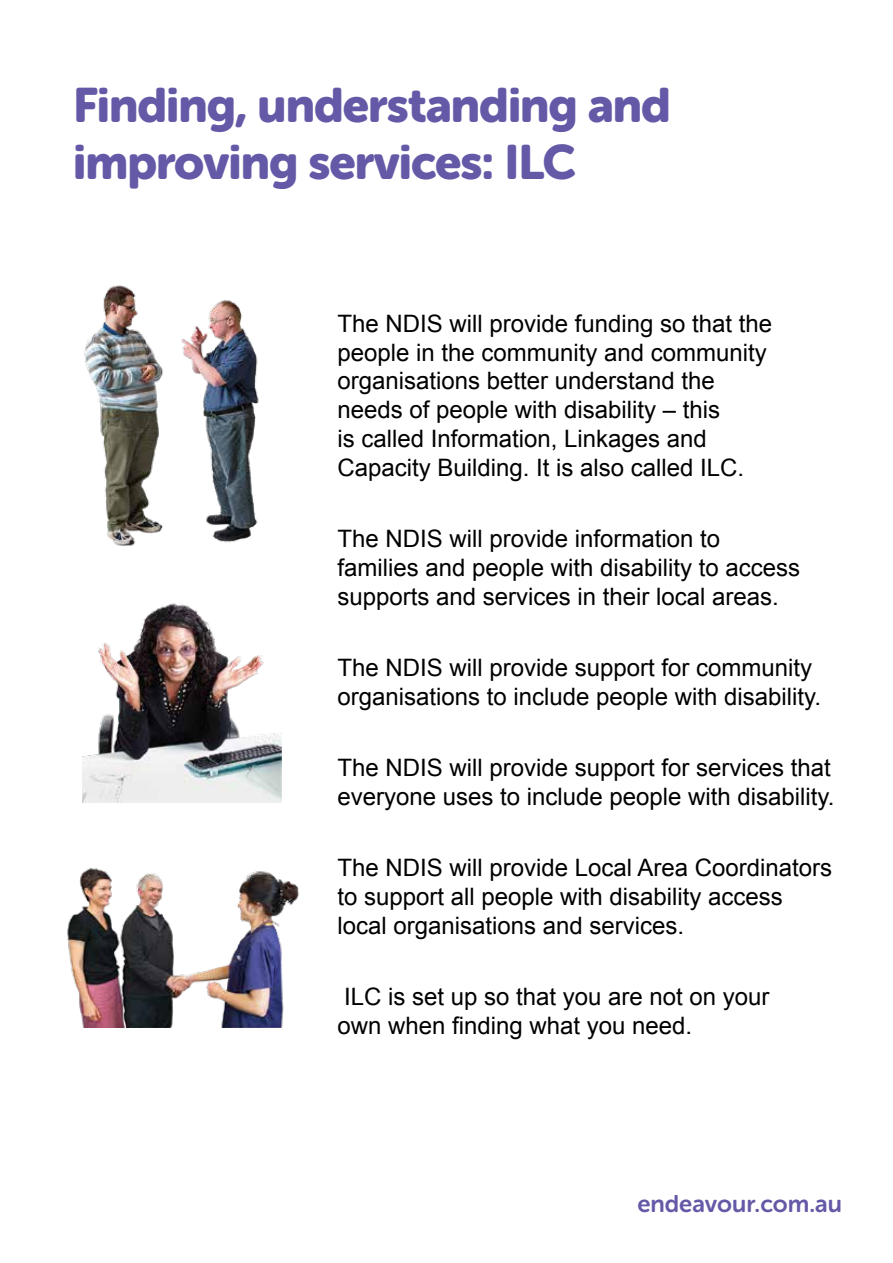
<style>
.page{position:relative;width:893px;height:1263px;background:#fff}
.page>*{position:absolute;margin:0;border:0;box-sizing:border-box;transform-origin:0 0}
.t1{font:48px/57.6px "Museo Sans Rounded 900";letter-spacing:-.02em;color:#6459a7}
.t2{font:24px/28.8px "Arial";color:#000}
.t3{font:24px "Museo Sans Rounded 700";color:#6459a7}
</style>
<div class="page">
<img style="left:84px;top:285px;width:175px;height:261px">
<img style="left:83px;top:603px;width:198px;height:199px">
<img style="left:67px;top:868px;width:232px;height:160px">
<h1 class="t1" style="left:73px;top:76px;width:599px">Finding, understanding and improving services: ILC</h1>
<p class="t2" style="left:337px;top:309px;width:436px">The NDIS will provide funding so that the people in the community and community organisations better understand the needs of people with disability – this<br>is called Information, Linkages and Capacity Building. It is also called ILC.</p>
<p class="t2" style="left:337px;top:524px;width:464px">The NDIS will provide information to families and people with disability to access supports and services in their local areas.</p>
<p class="t2" style="left:337px;top:653px;width:485px">The NDIS will provide support for community organisations to include people with disability.</p>
<p class="t2" style="left:337px;top:754px;width:499px">The NDIS will provide support for services that everyone uses to include people with disability.</p>
<p class="t2" style="left:337px;top:854px;width:496px">The NDIS will provide Local Area Coordinators to support all people with disability access local organisations and services.</p>
<p class="t2" style="left:337px;top:983px;width:434px">ILC is set up so that you are not on your own when finding what you need.</p>
<p class="t3" style="left:637px;top:1190px;width:206px">endeavour.com.au</p>
</div>
